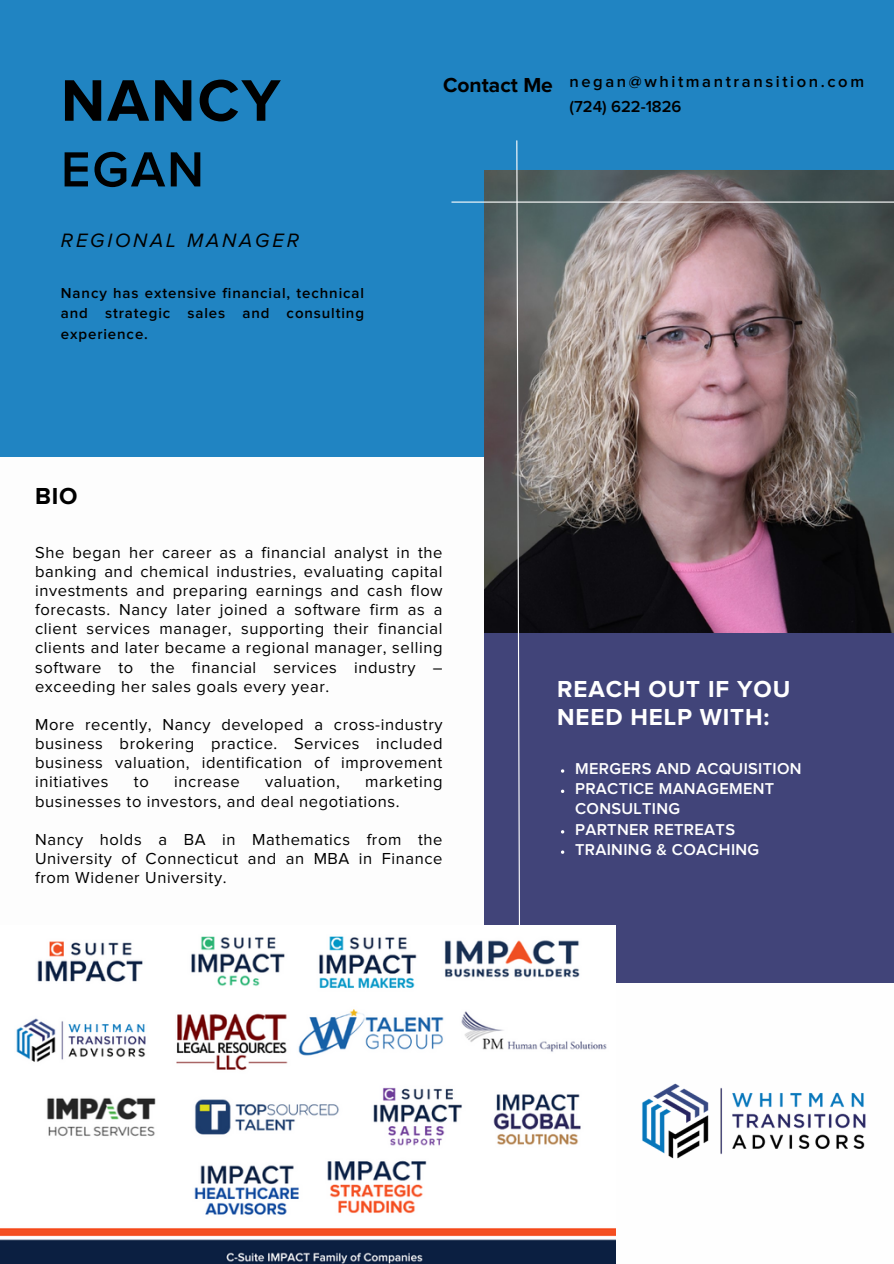
<style>
.page{position:relative;width:894px;height:1264px;background:#fff}
.page>*{position:absolute;margin:0;border:0;box-sizing:border-box;transform-origin:0 0}
.t1{font:700 60.6px "Proxima Nova";letter-spacing:.035em;color:#000}
.t2{font:600 51.15px "Proxima Nova";color:#000}
.t3{font:700 24px/28.2px "Proxima Nova";letter-spacing:.035em;color:#fff}
.t4{font:700 24px "Proxima Nova";color:#000}
.t5{font:700 21px "Proxima Nova";color:#000}
.t6{font:italic 20.1px "Proxima Nova";letter-spacing:.14em;color:#000}
.t7{font:16.5px/19.2px "Proxima Nova";letter-spacing:.035em;color:#000;text-align:justify}
.t8{font:600 16.5px "Proxima Nova";letter-spacing:.155em;color:#000}
.t9{font:600 16.5px "Proxima Nova";color:#000}
.t10{font:600 16.35px/20.2px "Proxima Nova";letter-spacing:.02em;color:#fff}
.t11{font:600 15px/20.2px "Proxima Nova";letter-spacing:.06em;color:#000;text-align:justify}
</style>
<div class="page">
<div style="left:0;top:0;width:893px;height:456px;background:#2084c2"></div>
<div style="left:484px;top:632px;width:409px;height:350px;background:#414479"></div>
<img style="left:484px;top:171px;width:409px;height:461px">
<hr style="left:451px;top:201px;width:442px;height:2px;background:#fff">
<svg style="left:515px;top:140px;width:5px;height:785px"></svg>
<img style="left:642px;top:1083px;width:222px;height:76px">
<svg style="left:561px;top:789px;width:3px;height:4px"></svg>
<img style="left:0;top:925px;width:615px;height:338px">
<p class="t1" style="left:61px;top:73px;width:221px">NANCY</p>
<p class="t2" style="left:61px;top:146px;width:144px">EGAN</p>
<p class="t6" style="left:61px;top:231px;width:239px">REGIONAL MANAGER</p>
<p class="t11" style="left:61px;top:283px;width:304px">Nancy has extensive financial, technical and strategic sales and consulting experience.</p>
<p class="t4" style="left:35px;top:485px;width:44px">BIO</p>
<p class="t5" style="left:443px;top:75px;width:111px">Contact Me</p>
<p class="t8" style="left:569px;top:73px;width:296px">negan@whitmantransition.com</p>
<p class="t9" style="left:569px;top:99px;width:113px">(724) 622-1826</p>
<p class="t7" style="left:35px;top:543px;width:409px">She began her career as a financial analyst in the banking and chemical industries, evaluating capital investments and preparing earnings and cash flow forecasts. Nancy later joined a software firm as a client services manager, supporting their financial clients and later became a regional manager, selling software to the financial services industry – exceeding her sales goals every year.</p>
<p class="t7" style="left:35px;top:715px;width:409px">More recently, Nancy developed a cross-industry business brokering practice. Services included business valuation, identification of improvement initiatives</p>
<p class="t7" style="left:35px;top:772px;width:409px;text-indent:330px">marketing businesses to investors, and deal negotiations.</p>
<p class="t7" style="left:35px;top:830px;width:409px">Nancy holds a BA in Mathematics from the University of Connecticut and an MBA in Finance from Widener University.</p>
<p class="t7" style="left:134px;top:772px;width:16px">to</p>
<p class="t7" style="left:174px;top:772px;width:67px">increase</p>
<p class="t7" style="left:265px;top:772px;width:76px">valuation,</p>
<p class="t3" style="left:557px;top:676px;width:234px">REACH OUT IF YOU<br>NEED HELP WITH:</p>
<p class="t10" style="left:575px;top:759px;width:228px">MERGERS AND ACQUISITION</p>
<p class="t10" style="left:575px;top:779px;width:200px">PRACTICE MANAGEMENT<br>CONSULTING</p>
<p class="t10" style="left:575px;top:819px;width:161px">PARTNER RETREATS</p>
<p class="t10" style="left:575px;top:840px;width:186px">TRAINING &amp; COACHING</p>
</div>
